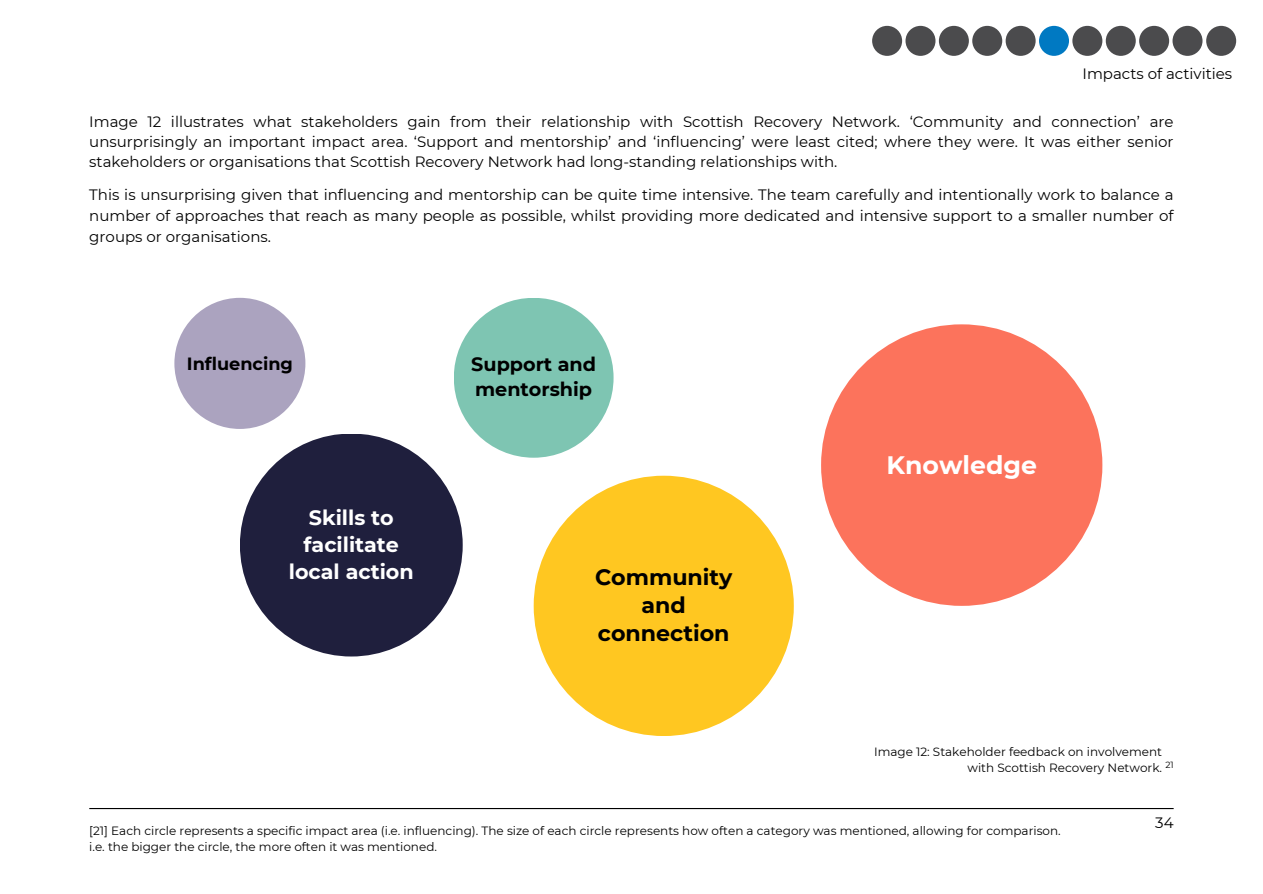
<style>
.page{position:relative;width:1263px;height:894px;background:#fff}
.page>*{position:absolute;margin:0;border:0;box-sizing:border-box;transform-origin:0 0}
.t1{font:700 25.2px "Montserrat";color:#fff}
.t2{font:700 22.2px/28.2px "Montserrat";color:#000;text-align:center}
.t3{font:700 20.7px/27px "Montserrat";color:#fff;text-align:center}
.t4{font:700 19.2px/24.8px "Montserrat";color:#000}
.t5{font:700 17.7px "Montserrat";color:#000}
.t6{font:15px/20.2px "Montserrat";color:#000;text-align:justify}
.t7{font:12px/16px "Montserrat";color:#000}
.t8{font:9px "Montserrat";color:#000}
</style>
<div class="page">
<hr style="left:89px;top:807px;width:1085px;height:1px;background:#000">
<div style="left:174px;top:298px;width:131px;height:131px;background:#aba3bf;border-radius:50%"></div>
<div style="left:454px;top:298px;width:160px;height:159px;background:#7ec5b2;border-radius:50%"></div>
<div style="left:534px;top:475px;width:260px;height:260px;background:#ffc721;border-radius:50%"></div>
<div style="left:821px;top:324px;width:281px;height:281px;background:#fc735c;border-radius:50%"></div>
<div style="left:240px;top:433px;width:223px;height:223px;background:#1f1f3d;border-radius:50%"></div>
<div style="left:872px;top:26px;width:30px;height:30px;background:#4b4b4d;border-radius:50%"></div>
<div style="left:905px;top:26px;width:30px;height:30px;background:#4b4b4d;border-radius:50%"></div>
<div style="left:939px;top:26px;width:30px;height:30px;background:#4b4b4d;border-radius:50%"></div>
<div style="left:972px;top:26px;width:30px;height:30px;background:#4b4b4d;border-radius:50%"></div>
<div style="left:1006px;top:26px;width:30px;height:30px;background:#4b4b4d;border-radius:50%"></div>
<div style="left:1039px;top:26px;width:30px;height:30px;background:#0079c2;border-radius:50%"></div>
<div style="left:1072px;top:26px;width:30px;height:30px;background:#4b4b4d;border-radius:50%"></div>
<div style="left:1106px;top:26px;width:30px;height:30px;background:#4b4b4d;border-radius:50%"></div>
<div style="left:1139px;top:26px;width:30px;height:30px;background:#4b4b4d;border-radius:50%"></div>
<div style="left:1172px;top:26px;width:30px;height:30px;background:#4b4b4d;border-radius:50%"></div>
<div style="left:1206px;top:26px;width:30px;height:30px;background:#4b4b4d;border-radius:50%"></div>
<p class="t6" style="left:1082px;top:64px;width:151px">Impacts of activities</p>
<h4 class="t6" style="left:89px;top:111px;width:1086px">Image 12 illustrates what stakeholders gain from their relationship with Scottish Recovery Network. ‘Community and connection’ are unsurprisingly an important impact area. ‘Support and mentorship’ and ‘influencing’ were least cited; where they were. It was either senior stakeholders or organisations that Scottish Recovery Network had long-standing relationships with.</h4>
<h4 class="t6" style="left:89px;top:185px;width:1086px">This is unsurprising given that influencing and mentorship can be quite time intensive. The team carefully and intentionally work to balance a number of approaches that reach as many people as possible, whilst providing more dedicated and intensive support to a smaller number of groups or organisations.</h4>
<h4 class="t5" style="left:187px;top:353px;width:108px">Influencing</h4>
<h3 class="t4" style="left:471px;top:351px;width:126px">Support and mentorship</h3>
<h2 class="t3" style="left:289px;top:503px;width:126px">Skills to facilitate local action</h2>
<h3 class="t2" style="left:595px;top:562px;width:139px">Community and connection</h3>
<h2 class="t1" style="left:886px;top:449px;width:152px">Knowledge</h2>
<h1 class="t7" style="left:874px;top:743px;width:290px">Image 12: Stakeholder feedback on involvement</h1>
<p class="t7" style="left:967px;top:759px;width:196px">with Scottish Recovery Network.</p>
<p class="t8" style="left:1165px;top:759px;width:10px">21</p>
<p class="t7" style="left:89px;top:822px;width:973px">[21] Each circle represents a specific impact area (i.e. influencing). The size of each circle represents how often a category was mentioned, allowing for comparison. i.e. the bigger the circle, the more often it was mentioned.</p>
<p class="t6" style="left:1155px;top:812px;width:20px">34</p>
</div>
